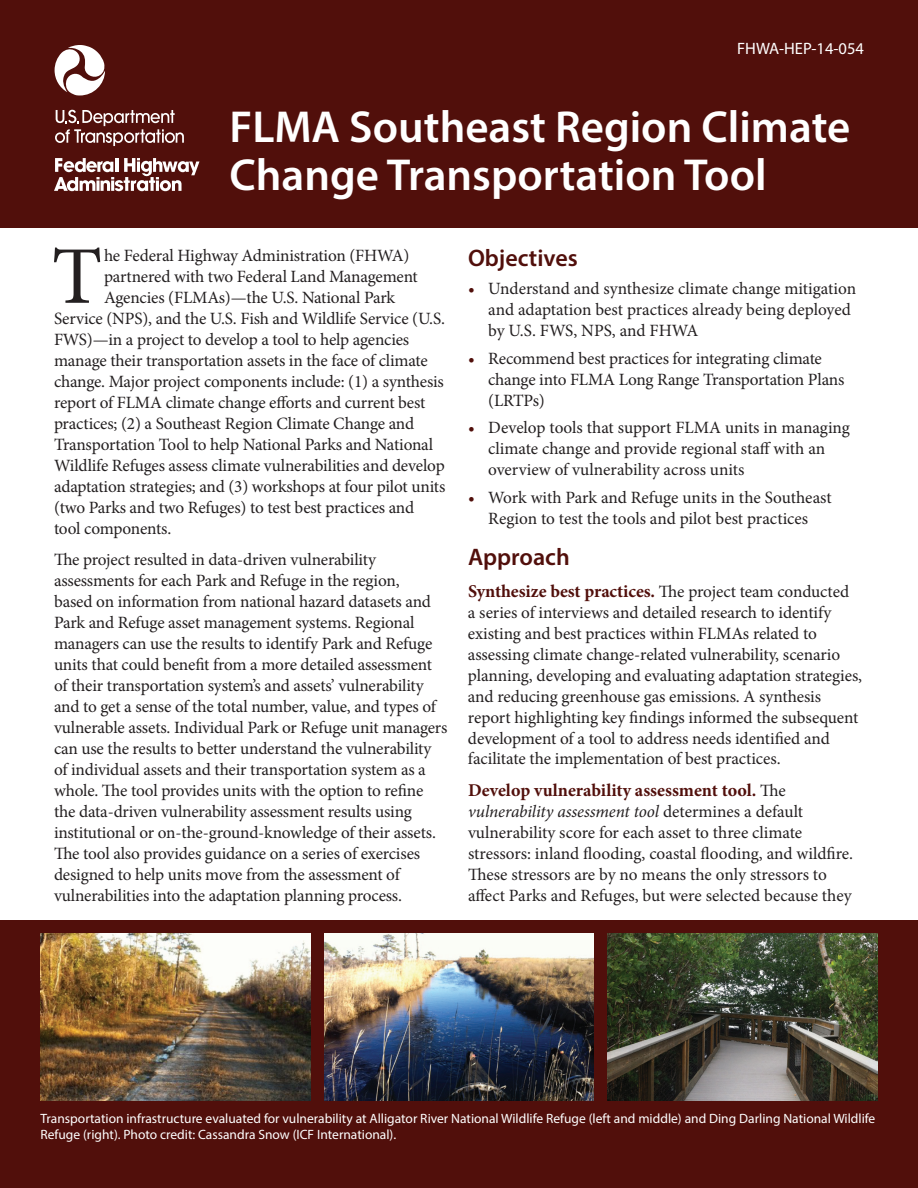
<style>
.page{position:relative;width:918px;height:1188px;background:#fff}
.page>*{position:absolute;margin:0;border:0;box-sizing:border-box;transform-origin:0 0}
.t1{font:81.9px "Minion Pro";color:#231f20}
.t2{font:600 45px/48px "Myriad Pro";color:#fff}
.t3{font:600 24px "Myriad Pro";color:#510f0b}
.t4{font:700 18px "Minion Pro";letter-spacing:-.005em;color:#510f0b}
.t5{font:17.25px/21px "Minion Pro";letter-spacing:-.01em;color:#231f20}
.t6{font:17.25px "Minion Pro";color:#510f0b}
.t7{font:16.5px "Myriad Pro";color:#fff}
.t8{font:13.5px/16.5px "Myriad Pro";color:#fff}
.s1{font-weight:400;font-size:17.25px;color:#231f20}
.s2{font-style:italic}
</style>
<div class="page">
<div style="left:0;top:921px;width:918px;height:267px;background:#510f0b"></div>
<div style="left:0;top:0;width:918px;height:228px;background:#510f0b"></div>
<svg style="left:54px;top:158px;width:146px;height:33px"></svg>
<svg style="left:55px;top:110px;width:129px;height:36px"></svg>
<svg style="left:55px;top:45px;width:50px;height:50px"></svg>
<img style="left:40px;top:934px;width:270px;height:166px">
<img style="left:608px;top:934px;width:270px;height:166px">
<img style="left:324px;top:934px;width:270px;height:166px">
<p class="t7" style="left:737px;top:38px;width:128px">FHWA-HEP-14-054</p>
<h1 class="t2" style="left:230px;top:102px;width:622px">FLMA Southeast Region Climate<br>Change Transportation Tool</h1>
<p class="t1" style="left:52px;top:222px;width:52px">T</p>
<p class="t5" style="left:104px;top:245px;width:307px">he Federal Highway Administration (FHWA)</p>
<p class="t5" style="left:104px;top:266px;width:315px">partnered with two Federal Land Management</p>
<p class="t5" style="left:104px;top:287px;width:293px">Agencies (FLMAs)—the U.S. National Park</p>
<p class="t5" style="left:54px;top:308px;width:392px">Service (NPS), and the U.S. Fish and Wildlife Service (U.S.</p>
<p class="t5" style="left:54px;top:329px;width:357px">FWS)—in a project to develop a tool to help agencies</p>
<p class="t5" style="left:54px;top:350px;width:375px">manage their transportation assets in the face of climate</p>
<p class="t5" style="left:54px;top:371px;width:391px">change. Major project components include: (1) a synthesis</p>
<p class="t5" style="left:54px;top:392px;width:373px">report of FLMA climate change efforts and current best</p>
<p class="t5" style="left:54px;top:413px;width:362px">practices; (2) a Southeast Region Climate Change and</p>
<p class="t5" style="left:54px;top:434px;width:381px">Transportation Tool to help National Parks and National</p>
<p class="t5" style="left:54px;top:455px;width:392px">Wildlife Refuges assess climate vulnerabilities and develop</p>
<p class="t5" style="left:54px;top:476px;width:393px">adaptation strategies; and (3) workshops at four pilot units</p>
<p class="t5" style="left:54px;top:497px;width:362px">(two Parks and two Refuges) to test best practices and</p>
<p class="t5" style="left:54px;top:518px;width:119px">tool components.</p>
<p class="t5" style="left:54px;top:550px;width:395px">The project resulted in data-driven vulnerability assessments for each Park and Refuge in the region,<br>based on information from national hazard datasets and Park and Refuge asset management systems. Regional managers can use the results to identify Park and Refuge units that could benefit from a more detailed assessment of their transportation system’s and assets’ vulnerability and to get a sense of the total number, value, and types of vulnerable assets. Individual Park or Refuge unit managers can use the results to better understand the vulnerability of individual assets and their transportation system as a whole. The tool provides units with the option to refine the data-driven vulnerability assessment results using institutional or on-the-ground-knowledge of their assets.<br>The tool also provides guidance on a series of exercises designed to help units move from the assessment of vulnerabilities into the adaptation planning process.</p>
<h2 class="t3" style="left:468px;top:243px;width:111px">Objectives</h2>
<p class="t6" style="left:468px;top:277px;width:8px">•</p>
<p class="t5" style="left:488px;top:278px;width:369px">Understand and synthesize climate change mitigation and adaptation best practices already being deployed by U.S. FWS, NPS, and FHWA</p>
<p class="t5" style="left:488px;top:348px;width:358px">Recommend best practices for integrating climate change into FLMA Long Range Transportation Plans (LRTPs)</p>
<p class="t5" style="left:488px;top:418px;width:363px">Develop tools that support FLMA units in managing climate change and provide regional staff with an overview of vulnerability across units</p>
<p class="t5" style="left:488px;top:487px;width:345px">Work with Park and Refuge units in the Southeast<br>Region to test the tools and pilot best practices</p>
<h2 class="t3" style="left:468px;top:541px;width:103px">Approach</h2>
<p class="t4" style="left:468px;top:578px;width:383px">Synthesize best practices. <span class="s1">The project team conducted</span></p>
<p class="t5" style="left:468px;top:602px;width:396px">a series of interviews and detailed research to identify existing and best practices within FLMAs related to assessing climate change-related vulnerability, scenario planning, developing and evaluating adaptation strategies, and reducing greenhouse gas emissions. A synthesis report highlighting key findings informed the subsequent development of a tool to address needs identified and facilitate the implementation of best practices.</p>
<p class="t4" style="left:468px;top:778px;width:319px">Develop vulnerability assessment tool. <span class="s1">The</span></p>
<p class="t5" style="left:468px;top:801px;width:387px"><span class="s2">vulnerability assessment tool</span> determines a default vulnerability score for each asset to three climate stressors: inland flooding, coastal flooding, and wildfire.<br>These stressors are by no means the only stressors to affect Parks and Refuges, but were selected because they</p>
<p class="t6" style="left:468px;top:347px;width:8px">•</p>
<p class="t6" style="left:468px;top:416px;width:8px">•</p>
<p class="t6" style="left:468px;top:486px;width:8px">•</p>
<p class="t8" style="left:40px;top:1110px;width:836px">Transportation infrastructure evaluated for vulnerability at Alligator River National Wildlife Refuge (left and middle) and Ding Darling National Wildlife<br>Refuge (right). Photo credit: Cassandra Snow (ICF International).</p>
</div>
